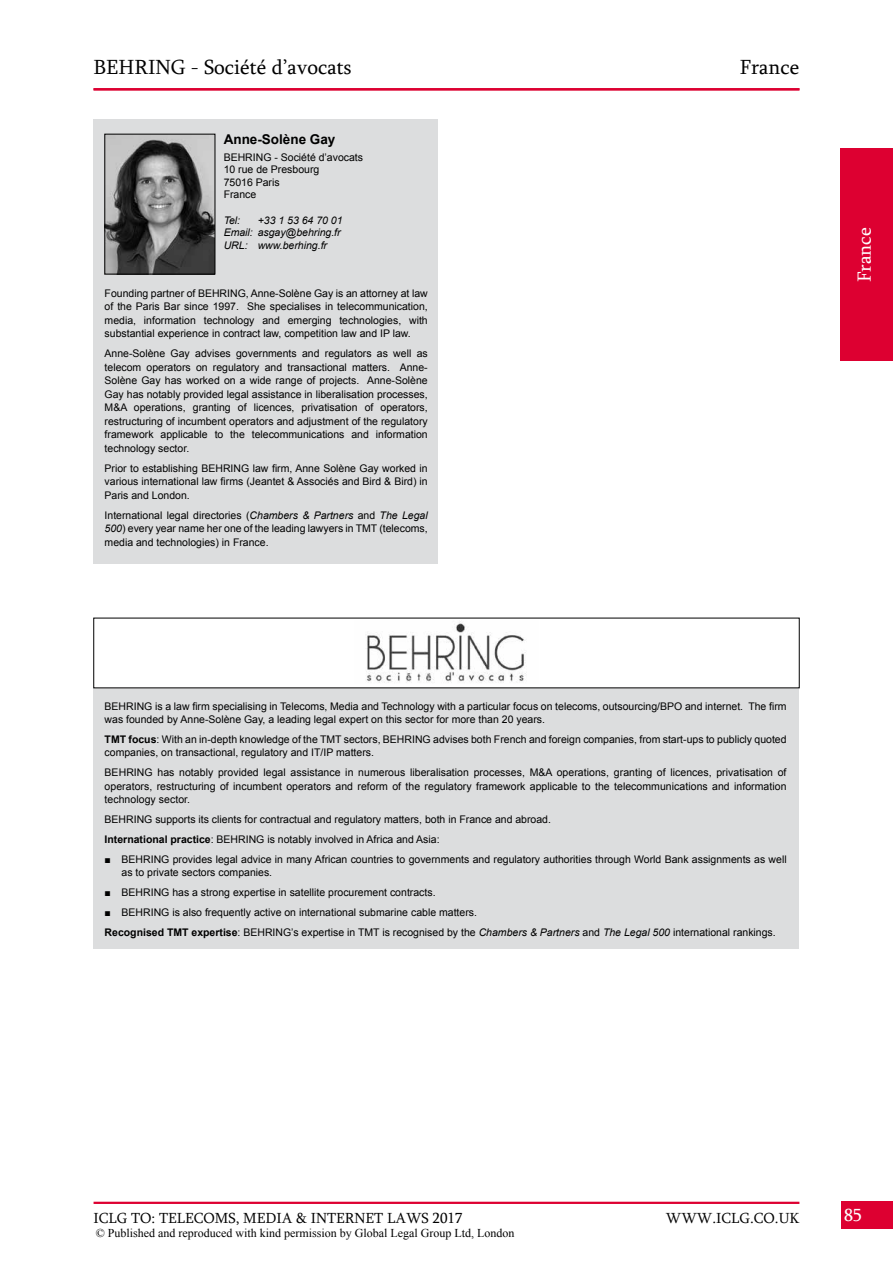
<style>
.page{position:relative;width:893px;height:1263px;background:#fff}
.page>*{position:absolute;margin:0;border:0;box-sizing:border-box;transform-origin:0 0}
.t1{font:21px "Sylfaen";color:#000}
.t2{font:19.5px "Sylfaen";color:#fff}
.t3{font:18px "Sylfaen";color:#fff}
.t4{font:15px "Sylfaen";color:#000}
.t5{font:700 13.5px "Arial";color:#000}
.t6{font:12px "Times New Roman";color:#000}
.t7{font:10.5px/13.5px "Arial";color:#000}
.t8{font:italic 10.5px/12.6px "Arial";color:#000}
.s1{font-style:italic}
.s2{font-weight:700}
.s3{font-family:"Times New Roman"}
</style>
<div class="page">
<div style="left:841px;top:1201px;width:52px;height:28px;background:#dd0031"></div>
<hr style="left:94px;top:1202px;width:705px;height:2px;background:#dd0031">
<div style="left:840px;top:148px;width:53px;height:213px;background:#dd0031"></div>
<div style="left:94px;top:119px;width:344px;height:444px;background:#dcddde"></div>
<div style="left:94px;top:688px;width:705px;height:261px;background:#dcddde"></div>
<hr style="left:94px;top:88px;width:705px;height:2px;background:#dd0031">
<img style="left:107px;top:136px;width:106px;height:136px">
<div style="left:105px;top:134px;width:110px;height:140px;border:1px solid #000"></div>
<img style="left:366px;top:621px;width:160px;height:62px">
<h1 class="t1" style="left:94px;top:53px;width:259px">BEHRING - Société d’avocats</h1>
<h1 class="t1" style="left:740px;top:53px;width:61px">France</h1>
<p class="t5" style="left:224px;top:130px;width:113px">Anne-Solène Gay</p>
<p class="t7" style="left:224px;top:151px;width:141px;line-height:12.6px">BEHRING - Société d’avocats<br>10 rue de Presbourg<br>75016 Paris<br>France</p>
<p class="t8" style="left:224px;top:214px;width:18px">Tel:</p>
<p class="t8" style="left:224px;top:214px;width:120px;text-indent:34px">+33 1 53 64 70 01<br>Email: asgay@behring.fr<br>URL: www.berhing.fr</p>
<p class="t7" style="left:105px;top:286px;width:325px;text-align:justify">Founding partner of BEHRING, Anne-Solène Gay is an attorney at law of the Paris Bar since 1997. She specialises in telecommunication, media, information technology and emerging technologies, with substantial experience in contract law, competition law and IP law.</p>
<p class="t7" style="left:105px;top:347px;width:325px;text-align:justify">Anne-Solène Gay advises governments and regulators as well as telecom operators on regulatory and transactional matters. Anne-Solène Gay has worked on a wide range of projects. Anne-Solène Gay has notably provided legal assistance in liberalisation processes, M&amp;A operations, granting of licences, privatisation of operators, restructuring of incumbent operators and adjustment of the regulatory framework applicable to the telecommunications and information technology sector.</p>
<p class="t7" style="left:105px;top:461px;width:325px;text-align:justify">Prior to establishing BEHRING law firm, Anne Solène Gay worked in various international law firms (Jeantet &amp; Associés and Bird &amp; Bird) in Paris and London.</p>
<p class="t7" style="left:105px;top:508px;width:325px;text-align:justify">International legal directories (<span class="s1">Chambers &amp; Partners</span> and <span class="s1">The Legal 500</span>) every year name her one of the leading lawyers in TMT (telecoms, media and technologies) in France.</p>
<h2 class="t2" style="left:851px;top:282px;width:57px;rotate:-90deg">France</h2>
<p class="t7" style="left:105px;top:699px;width:684px">BEHRING is a law firm specialising in Telecoms, Media and Technology with a particular focus on telecoms, outsourcing/BPO and internet. The firm was founded by Anne-Solène Gay, a leading legal expert on this sector for more than 20 years.</p>
<p class="t7" style="left:105px;top:732px;width:684px"><span class="s2">TMT focus</span>: With an in-depth knowledge of the TMT sectors, BEHRING advises both French and foreign companies, from start-ups to publicly quoted companies, on transactional, regulatory and IT/IP matters.</p>
<p class="t7" style="left:105px;top:766px;width:683px;text-align:justify">BEHRING has notably provided legal assistance in numerous liberalisation processes, M&amp;A operations, granting of licences, privatisation of operators, restructuring of incumbent operators and reform of the regulatory framework applicable to the telecommunications and information technology sector.</p>
<p class="t7" style="left:105px;top:809px;width:448px;line-height:20px">BEHRING supports its clients for contractual and regulatory matters, both in France and abroad.<br><span class="s2">International practice</span>: BEHRING is notably involved in Africa and Asia:</p>
<p class="t7" style="left:122px;top:852px;width:667px;text-indent:-17px"><span class="s3">■</span> BEHRING provides legal advice in many African countries to governments and regulatory authorities through World Bank assignments as well as to private sectors companies.</p>
<p class="t7" style="left:105px;top:886px;width:332px"><span class="s3">■</span> BEHRING has a strong expertise in satellite procurement contracts.</p>
<p class="t7" style="left:105px;top:902px;width:673px;line-height:20px"><span class="s3">■</span> BEHRING is also frequently active on international submarine cable matters.<br><span class="s2">Recognised TMT expertise</span>: BEHRING’s expertise in TMT is recognised by the <span class="s1">Chambers &amp; Partners</span> and <span class="s1">The Legal 500</span> international rankings.</p>
<h3 class="t4" style="left:94px;top:1208px;width:370px">ICLG TO: TELECOMS, MEDIA &amp; INTERNET LAWS 2017</h3>
<h3 class="t4" style="left:666px;top:1208px;width:135px">WWW.ICLG.CO.UK</h3>
<h3 class="t3" style="left:844px;top:1202px;width:19px">85</h3>
<p class="t6" style="left:96px;top:1225px;width:420px">© Published and reproduced with kind permission by Global Legal Group Ltd, London</p>
</div>
